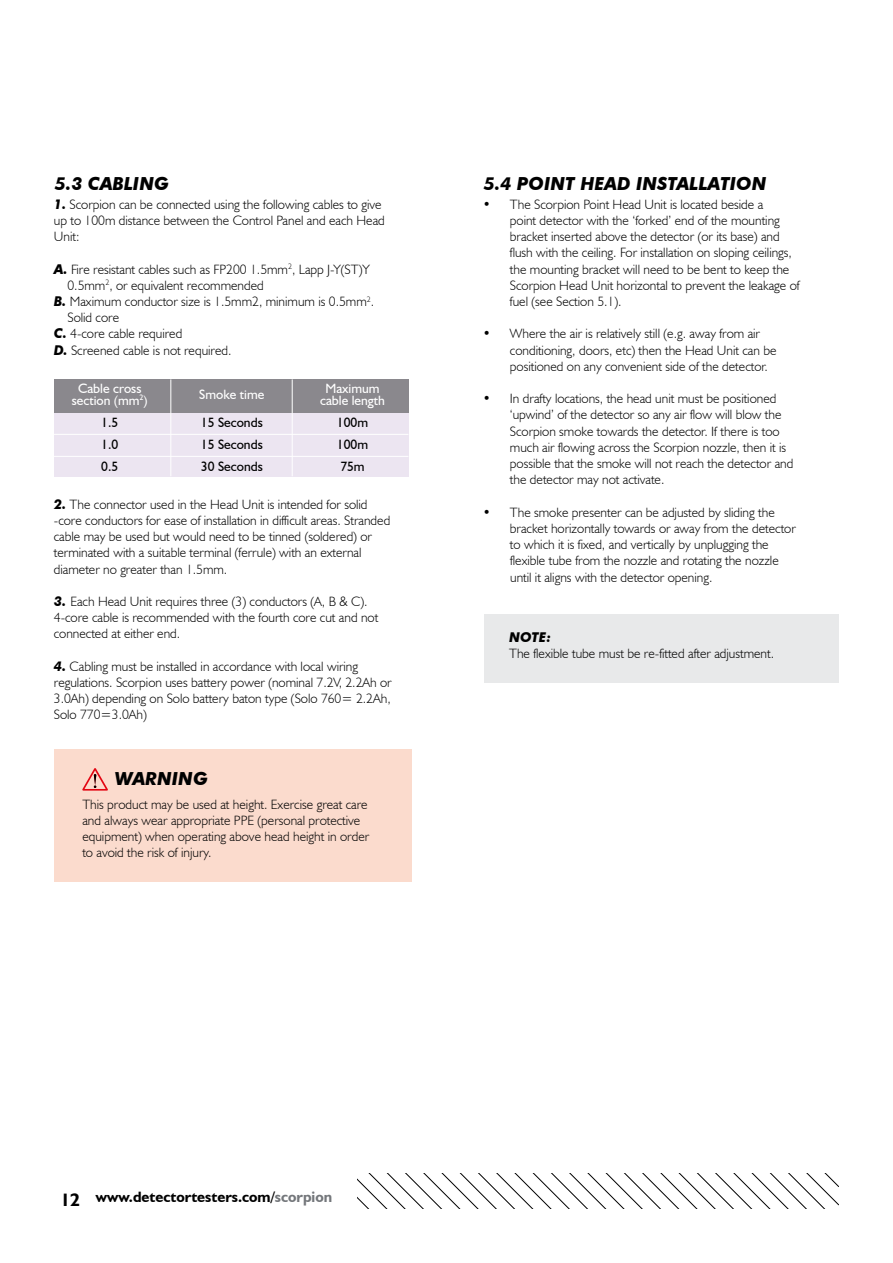
<style>
.page{position:relative;width:893px;height:1263px;background:#fff}
.page>*{position:absolute;margin:0;border:0;box-sizing:border-box;transform-origin:0 0}
.t1{font:italic 700 18px "Futura BT";color:#000}
.t2{font:700 15px "Humanist 521 BT";color:#000}
.t3{font:300 13.5px/16.2px "Humanist 521 BT";color:#000}
.t4{font:13.5px/12px "Humanist 521 BT";color:#fff;text-align:center}
.t5{font:13.5px "Humanist 521 BT";color:#000}
.t6{font:italic 700 13.5px "Futura BT";color:#000}
.s1{font-family:"Futura BT";font-weight:700;font-style:italic}
.s2{font-size:18px}
.s3{color:#74777b}
</style>
<div class="page">
<svg style="left:357px;top:1174px;width:482px;height:35px"></svg>
<div style="left:54px;top:379px;width:354px;height:34px;background:#8a888d"></div>
<div style="left:54px;top:413px;width:354px;height:63px;background:#ece5f1"></div>
<hr style="left:54px;top:456px;width:354px;height:1px;background:#fff">
<hr style="left:170px;top:379px;width:1px;height:97px;background:#fff">
<hr style="left:292px;top:379px;width:1px;height:97px;background:#fff">
<hr style="left:54px;top:434px;width:354px;height:1px;background:#fff">
<div style="left:54px;top:749px;width:357px;height:132px;background:#fbdbcd"></div>
<svg style="left:82px;top:768px;width:26px;height:23px"></svg>
<div style="left:484px;top:614px;width:355px;height:68px;background:#e8e9ea"></div>
<h1 class="t1" style="left:55px;top:172px;width:115px">5.3 CABLING</h1>
<p class="t3" style="left:54px;top:196px;width:333px"><span class="s1">1.</span> Scorpion can be connected using the following cables to give up to 100m distance between the Control Panel and each Head<br>Unit:</p>
<p class="t3" style="left:54px;top:261px;width:317px"><span class="s1">A.</span> Fire resistant cables such as FP200 1.5mm<sup>2</sup>, Lapp J-Y(ST)Y</p>
<p class="t3" style="left:67px;top:277px;width:198px">0.5mm<sup>2</sup>, or equivalent recommended</p>
<p class="t3" style="left:54px;top:293px;width:322px"><span class="s1">B.</span> Maximum conductor size is 1.5mm2, minimum is 0.5mm<sup>2</sup>.</p>
<p class="t3" style="left:67px;top:309px;width:53px">Solid core</p>
<p class="t3" style="left:54px;top:325px;width:130px"><span class="s1">C.</span> 4-core cable required</p>
<p class="t3" style="left:54px;top:342px;width:179px"><span class="s1">D.</span> Screened cable is not required.</p>
<p class="t4" style="left:72px;top:382px;width:78px">Cable cross section (mm<sup>2</sup>)</p>
<p class="t4" style="left:199px;top:388px;width:67px">Smoke time</p>
<p class="t4" style="left:320px;top:382px;width:66px">Maximum cable length</p>
<p class="t5" style="left:101px;top:414px;width:19px">1.5</p>
<p class="t5" style="left:201px;top:414px;width:63px">15 Seconds</p>
<p class="t5" style="left:337px;top:414px;width:33px">100m</p>
<p class="t5" style="left:101px;top:436px;width:19px">1.0</p>
<p class="t5" style="left:201px;top:436px;width:63px">15 Seconds</p>
<p class="t5" style="left:337px;top:436px;width:33px">100m</p>
<p class="t5" style="left:101px;top:458px;width:19px">0.5</p>
<p class="t5" style="left:201px;top:458px;width:63px">30 Seconds</p>
<p class="t5" style="left:340px;top:458px;width:26px">75m</p>
<p class="t3" style="left:54px;top:496px;width:338px"><span class="s1">2.</span> The connector used in the Head Unit is intended for solid -core conductors for ease of installation in difficult areas. Stranded cable may be used but would need to be tinned (soldered) or terminated with a suitable terminal (ferrule) with an external diameter no greater than 1.5mm.</p>
<p class="t3" style="left:54px;top:593px;width:326px"><span class="s1">3.</span> Each Head Unit requires three (3) conductors (A, B &amp; C).<br>4-core cable is recommended with the fourth core cut and not connected at either end.</p>
<p class="t3" style="left:54px;top:658px;width:339px"><span class="s1">4.</span> Cabling must be installed in accordance with local wiring regulations. Scorpion uses battery power (nominal 7.2V, 2.2Ah or 3.0Ah) depending on Solo battery baton type (Solo 760= 2.2Ah, Solo 770=3.0Ah)</p>
<h1 class="t1" style="left:115px;top:768px;width:94px">WARNING</h1>
<p class="t3" style="left:82px;top:796px;width:288px">This product may be used at height. Exercise great care and always wear appropriate PPE (personal protective equipment) when operating above head height in order to avoid the risk of injury.</p>
<h1 class="t1" style="left:484px;top:172px;width:284px">5.4 POINT HEAD INSTALLATION</h1>
<p class="t3" style="left:510px;top:196px;width:291px;text-indent:-27px">• The Scorpion Point Head Unit is located beside a<br>point detector with the ‘forked’ end of the mounting bracket inserted above the detector (or its base) and flush with the ceiling. For installation on sloping ceilings, the mounting bracket will need to be bent to keep the Scorpion Head Unit horizontal to prevent the leakage of fuel (see Section 5.1).</p>
<p class="t3" style="left:510px;top:325px;width:268px;text-indent:-27px">• Where the air is relatively still (e.g. away from air conditioning, doors, etc) then the Head Unit can be positioned on any convenient side of the detector.</p>
<p class="t3" style="left:510px;top:390px;width:285px;text-indent:-27px">• In drafty locations, the head unit must be positioned ‘upwind’ of the detector so any air flow will blow the Scorpion smoke towards the detector. If there is too much air flowing across the Scorpion nozzle, then it is possible that the smoke will not reach the detector and the detector may not activate.</p>
<p class="t3" style="left:510px;top:504px;width:287px;text-indent:-27px">• The smoke presenter can be adjusted by sliding the bracket horizontally towards or away from the detector to which it is fixed, and vertically by unplugging the flexible tube from the nozzle and rotating the nozzle until it aligns with the detector opening.</p>
<p class="t6" style="left:509px;top:629px;width:44px">NOTE:</p>
<p class="t3" style="left:509px;top:645px;width:266px">The flexible tube must be re-fitted after adjustment.</p>
<p class="t2" style="left:60px;top:1188px;width:273px"><span class="s2">12</span> www.detectortesters.com/<span class="s3">scorpion</span></p>
</div>
